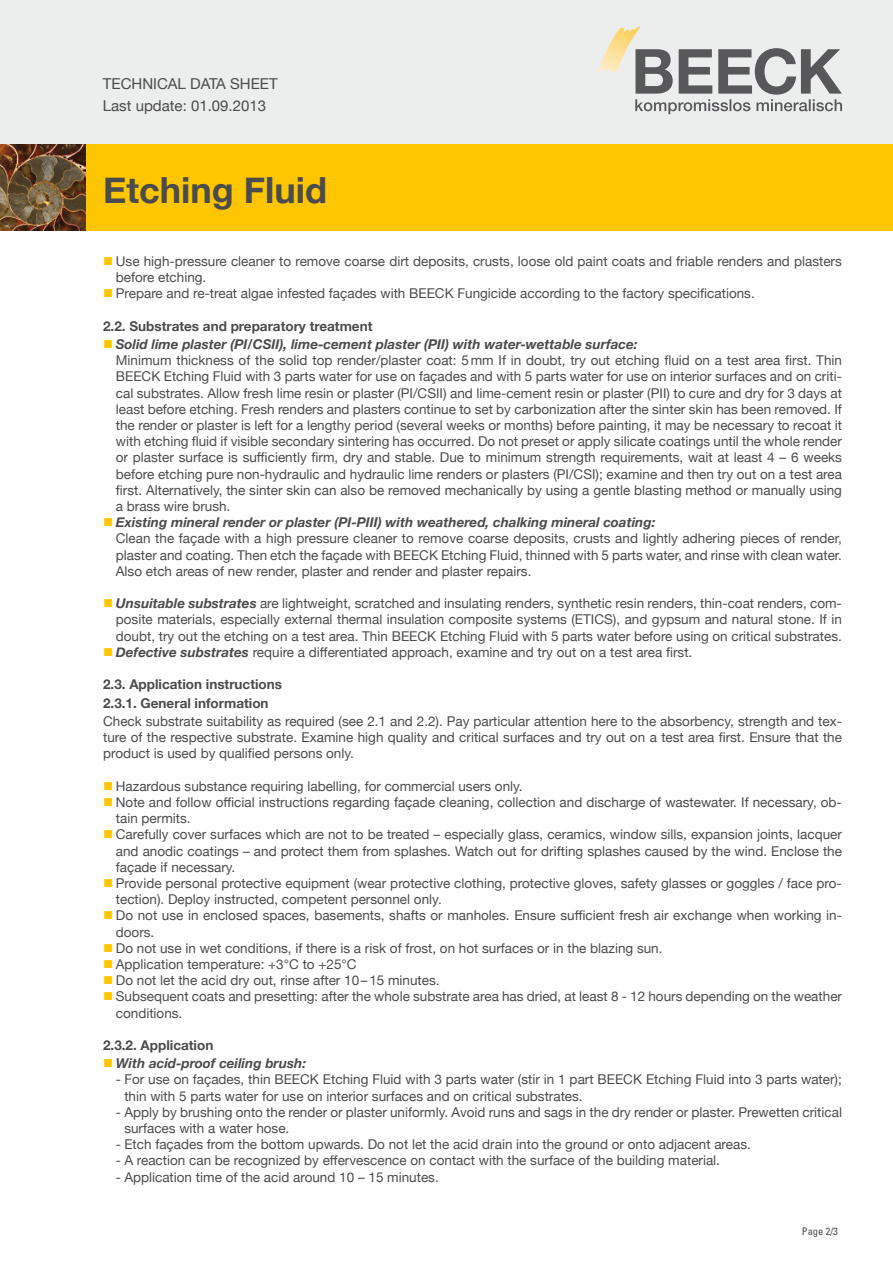
<style>
.page{position:relative;width:893px;height:1263px;background:#fff}
.page>*{position:absolute;margin:0;border:0;box-sizing:border-box;transform-origin:0 0}
.t1{font:700 36px "Helvetica Neue";color:#4b4b4d}
.t2{font:15px/22.2px "Helvetica Neue";color:#4b4b4d}
.t3{font:13.5px/16.2px "Helvetica Neue";color:#4b4b4d}
.t4{font:700 13.5px/18.3px "Helvetica Neue";color:#4b4b4d}
.t5{font:italic 700 13.5px "Helvetica Neue";color:#4b4b4d}
.t6{font:condensed 10.5px "Univers";color:#4b4b4d}
.s1{color:#fdc600}
.s2{font-weight:700;font-style:italic}
</style>
<div class="page">
<div style="left:0;top:0;width:893px;height:163px;background:#eceded"></div>
<svg style="left:597px;top:27px;width:245px;height:87px"></svg>
<div style="left:0;top:144px;width:893px;height:87px;background:#fdc600"></div>
<img style="left:0;top:144px;width:85px;height:87px">
<p class="t2" style="left:103px;top:73px;width:176px">TECHNICAL DATA SHEET<br>Last update: 01.09.2013</p>
<h1 class="t1" style="left:103px;top:162px;width:225px">Etching Fluid</h1>
<p class="t3" style="left:116px;top:254px;width:727px;text-indent:-13px"><span class="s1">■</span> Use high-pressure cleaner to remove coarse dirt deposits, crusts, loose old paint coats and friable renders and plasters before etching.</p>
<p class="t3" style="left:103px;top:286px;width:653px"><span class="s1">■</span> Prepare and re-treat algae infested façades with BEECK Fungicide according to the factory specifications.</p>
<p class="t4" style="left:103px;top:317px;width:271px">2.2. Substrates and preparatory treatment</p>
<p class="t3" style="left:116px;top:337px;width:728px;text-indent:-13px"><span class="s1">■</span> <span class="s2">Solid lime plaster (PI/CSII), lime-cement plaster (PII) with water-wettable surface:<br></span>Minimum thickness of the solid top render/plaster coat: 5mm If in doubt, try out etching fluid on a test area first. Thin BEECK Etching Fluid with 3 parts water for use on façades and with 5 parts water for use on interior surfaces and on criti&shy;cal substrates. Allow fresh lime resin or plaster (PI/CSII) and lime-cement resin or plaster (PII) to cure and dry for 3 days at least before etching. Fresh renders and plasters continue to set by carbonization after the sinter skin has been removed. If the render or plaster is left for a lengthy period (several weeks or months) before painting, it may be necessary to recoat it with etching fluid if visible secondary sintering has occurred. Do not preset or apply silicate coatings until the whole render or plaster surface is sufficiently firm, dry and stable. Due to minimum strength requirements, wait at least 4 – 6 weeks before etching pure non-hydraulic and hydraulic lime renders or plasters (PI/CSI); examine and then try out on a test area first. Alternatively, the sinter skin can also be removed mechanically by using a gentle blasting method or manually using a brass wire brush.</p>
<p class="t3" style="left:116px;top:515px;width:728px;text-indent:-13px"><span class="s1">■</span> <span class="s2">Existing mineral render or plaster (PI-PIII) with weathered, chalking mineral coating:<br></span>Clean the façade with a high pressure cleaner to remove coarse deposits, crusts and lightly adhering pieces of render, plaster and coating. Then etch the façade with BEECK Etching Fluid, thinned with 5 parts water, and rinse with clean water.<br>Also etch areas of new render, plaster and render and plaster repairs.</p>
<p class="t3" style="left:116px;top:596px;width:728px;text-align:justify;text-indent:-13px"><span class="s1">■</span> <span class="s2">Unsuitable substrates</span> are lightweight, scratched and insulating renders, synthetic resin renders, thin-coat renders, com&shy;posite materials, especially external thermal insulation composite systems (ETICS), and gypsum and natural stone. If in doubt, try out the etching on a test area. Thin BEECK Etching Fluid with 5 parts water before using on critical substrates.</p>
<p class="t3" style="left:103px;top:645px;width:591px"><span class="s1">■</span> <span class="s2">Defective substrates</span> require a differentiated approach, examine and try out on a test area first.</p>
<p class="t4" style="left:103px;top:676px;width:180px">2.3. Application instructions<br>2.3.1. General information</p>
<p class="t3" style="left:103px;top:714px;width:740px;text-align:justify">Check substrate suitability as required (see 2.1 and 2.2). Pay particular attention here to the absorbency, strength and tex&shy;ture of the respective substrate. Examine high quality and critical surfaces and try out on a test area first. Ensure that the product is used by qualified persons only.</p>
<p class="t3" style="left:103px;top:778px;width:421px"><span class="s1">■</span> Hazardous substance requiring labelling, for commercial users only.</p>
<p class="t3" style="left:116px;top:795px;width:727px;text-indent:-13px"><span class="s1">■</span> Note and follow official instructions regarding façade cleaning, collection and discharge of wastewater. If necessary, ob&shy;tain permits.</p>
<p class="t3" style="left:116px;top:827px;width:728px;text-align:justify;text-indent:-13px"><span class="s1">■</span> Carefully cover surfaces which are not to be treated – especially glass, ceramics, window sills, expansion joints, lacquer and anodic coatings – and protect them from splashes. Watch out for drifting splashes caused by the wind. Enclose the façade if necessary.</p>
<p class="t3" style="left:116px;top:876px;width:727px;text-indent:-13px"><span class="s1">■</span> Provide personal protective equipment (wear protective clothing, protective gloves, safety glasses or goggles / face pro&shy;tection). Deploy instructed, competent personnel only.</p>
<p class="t3" style="left:116px;top:908px;width:728px;text-indent:-13px"><span class="s1">■</span> Do not use in enclosed spaces, basements, shafts or manholes. Ensure sufficient fresh air exchange when working in&shy;doors.</p>
<p class="t3" style="left:103px;top:940px;width:561px"><span class="s1">■</span> Do not use in wet conditions, if there is a risk of frost, on hot surfaces or in the blazing sun.</p>
<p class="t3" style="left:103px;top:957px;width:255px"><span class="s1">■</span> Application temperature: +3°C to +25°C</p>
<p class="t3" style="left:103px;top:973px;width:338px"><span class="s1">■</span> Do not let the acid dry out, rinse after 10–15 minutes.</p>
<p class="t3" style="left:116px;top:989px;width:728px;text-indent:-13px"><span class="s1">■</span> Subsequent coats and presetting: after the whole substrate area has dried, at least 8 - 12 hours depending on the weather conditions.</p>
<p class="t4" style="left:103px;top:1036px;width:112px">2.3.2. Application</p>
<p class="t5" style="left:103px;top:1053px;width:205px"><span class="s1">■</span> With acid-proof ceiling brush:</p>
<p class="t3" style="left:124px;top:1072px;width:719px;text-indent:-9px">- For use on façades, thin BEECK Etching Fluid with 3 parts water (stir in 1 part BEECK Etching Fluid into 3 parts water); thin with 5 parts water for use on interior surfaces and on critical substrates.</p>
<p class="t3" style="left:124px;top:1105px;width:719px;text-indent:-9px">- Apply by brushing onto the render or plaster uniformly. Avoid runs and sags in the dry render or plaster. Prewetten critical surfaces with a water hose.</p>
<p class="t3" style="left:116px;top:1137px;width:636px">- Etch façades from the bottom upwards. Do not let the acid drain into the ground or onto adjacent areas.</p>
<p class="t3" style="left:116px;top:1153px;width:606px">- A reaction can be recognized by effervescence on contact with the surface of the building material.</p>
<p class="t3" style="left:116px;top:1169px;width:324px">- Application time of the acid around 10 – 15 minutes.</p>
<p class="t6" style="left:802px;top:1225px;width:38px">Page 2/3</p>
</div>
